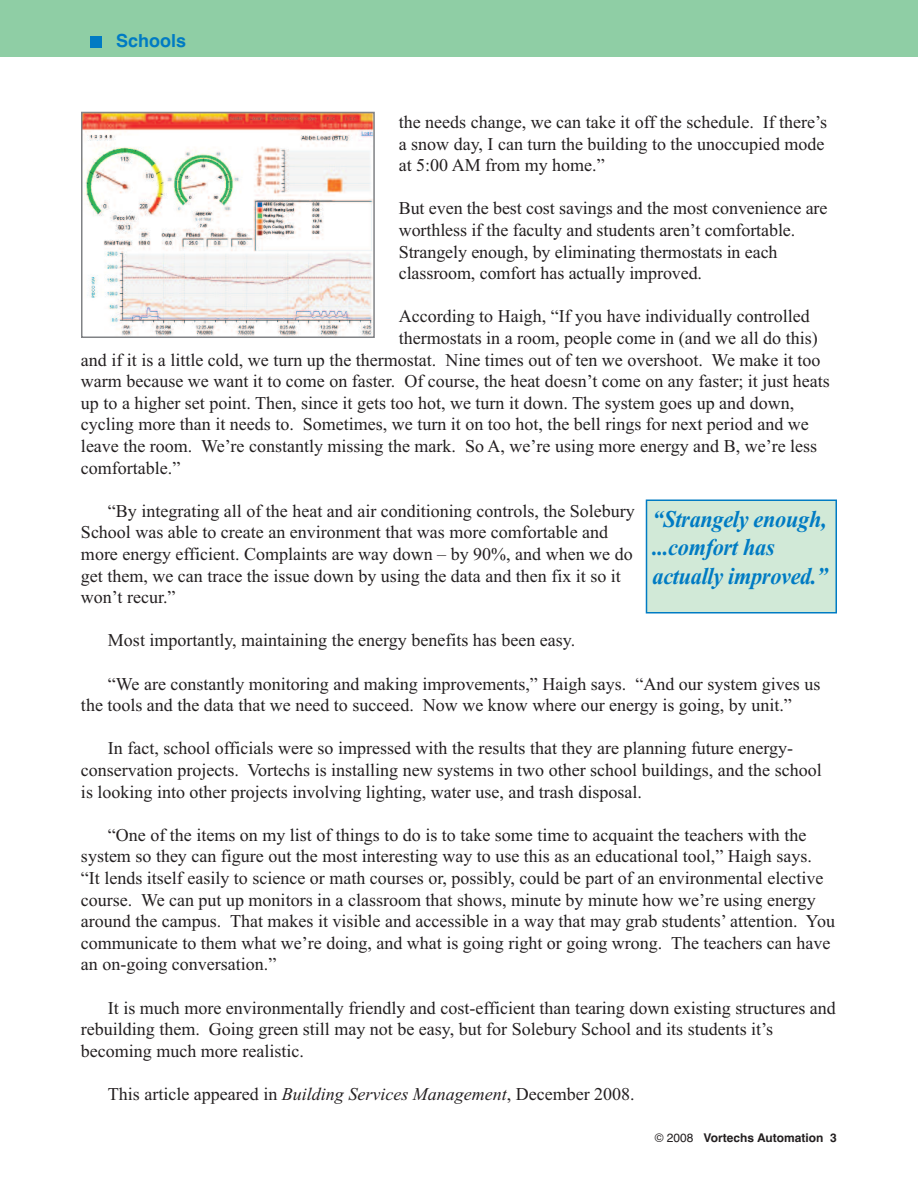
<style>
.page{position:relative;width:918px;height:1188px;background:#fff}
.page>*{position:absolute;margin:0;border:0;box-sizing:border-box;transform-origin:0 0}
.t1{font:108px "Helvetica";color:#007bc3}
.t2{font:italic 700 24px/28.5px "Times New Roman";letter-spacing:-.015em;color:#007bc3;scale:.93 1}
.t3{font:18px/21.6px "Times New Roman";color:#231f20}
.t4{font:700 18px "Helvetica";color:#007bc3}
.t5{font:700 12px "Helvetica";color:#231f20}
.s1{font-style:italic}
.s2{font-weight:400}
</style>
<div class="page">
<div style="left:0;top:1px;width:918px;height:56px;background:#8fcea5"></div>
<img style="left:84px;top:115px;width:288px;height:220px">
<div style="left:81px;top:112px;width:294px;height:226px;border:2px solid #808285"></div>
<div style="left:647px;top:501px;width:189px;height:111px;background:#d1e9d7"></div>
<div style="left:646px;top:500px;width:191px;height:114px;border:2px solid #007bc3"></div>
<h1 class="t1" style="left:81px;top:-53px;width:32px">.</h1>
<p class="t4" style="left:116px;top:31px;width:72px">Schools</p>
<p class="t3" style="left:399px;top:111px;width:430px">the needs change, we can take it off the schedule. If there’s a snow day, I can turn the building to the unoccupied mode at 5:00 AM from my home.”</p>
<p class="t3" style="left:399px;top:197px;width:430px">But even the best cost savings and the most convenience are worthless if the faculty and students aren’t comfortable.<br>Strangely enough, by eliminating thermostats in each classroom, comfort has actually improved.</p>
<p class="t3" style="left:399px;top:305px;width:412px">According to Haigh, “If you have individually controlled</p>
<p class="t3" style="left:399px;top:327px;width:420px">thermostats in a room, people come in (and we all do this)</p>
<p class="t3" style="left:81px;top:349px;width:741px">and if it is a little cold, we turn up the thermostat. Nine times out of ten we overshoot. We make it too</p>
<p class="t3" style="left:81px;top:370px;width:750px">warm because we want it to come on faster. Of course, the heat doesn’t come on any faster; it just heats</p>
<p class="t3" style="left:81px;top:392px;width:715px">up to a higher set point. Then, since it gets too hot, we turn it down. The system goes up and down,</p>
<p class="t3" style="left:81px;top:413px;width:729px">cycling more than it needs to. Sometimes, we turn it on too hot, the bell rings for next period and we</p>
<p class="t3" style="left:81px;top:435px;width:738px">leave the room. We’re constantly missing the mark. So A, we’re using more energy and B, we’re less</p>
<p class="t3" style="left:81px;top:457px;width:101px">comfortable.”</p>
<p class="t3" style="left:81px;top:500px;width:555px;text-indent:27px">“By integrating all of the heat and air conditioning controls, the Solebury School was able to create an environment that was more comfortable and more energy efficient. Complaints are way down – by 90%, and when we do get them, we can trace the issue down by using the data and then fix it so it won’t recur.”</p>
<p class="t3" style="left:108px;top:629px;width:469px">Most importantly, maintaining the energy benefits has been easy.</p>
<p class="t3" style="left:81px;top:673px;width:741px;text-indent:27px">“We are constantly monitoring and making improvements,” Haigh says. “And our system gives us the tools and the data that we need to succeed. Now we know where our energy is going, by unit.”</p>
<p class="t3" style="left:81px;top:737px;width:742px;text-indent:27px">In fact, school officials were so impressed with the results that they are planning future energy&shy;conservation projects. Vortechs is installing new systems in two other school buildings, and the school is looking into other projects involving lighting, water use, and trash disposal.</p>
<p class="t3" style="left:81px;top:824px;width:756px;text-indent:27px">“One of the items on my list of things to do is to take some time to acquaint the teachers with the system so they can figure out the most interesting way to use this as an educational tool,” Haigh says. “It lends itself easily to science or math courses or, possibly, could be part of an environmental elective course. We can put up monitors in a classroom that shows, minute by minute how we’re using energy around the campus. That makes it visible and accessible in a way that may grab students’ attention. You communicate to them what we’re doing, and what is going right or going wrong. The teachers can have an on-going conversation.”</p>
<p class="t3" style="left:81px;top:997px;width:756px;text-indent:27px">It is much more environmentally friendly and cost-efficient than tearing down existing structures and rebuilding them. Going green still may not be easy, but for Solebury School and its students it’s becoming much more realistic.</p>
<p class="t3" style="left:108px;top:1083px;width:528px">This article appeared in <span class="s1">Building Services Management</span>, December 2008.</p>
<p class="t5" style="left:655px;top:1131px;width:184px"><span class="s2">© 2008</span> Vortechs Automation 3</p>
<h2 class="t2" style="left:653px;top:504px;width:190px">“Strangely enough, ...comfort has actually improved.”</h2>
</div>
